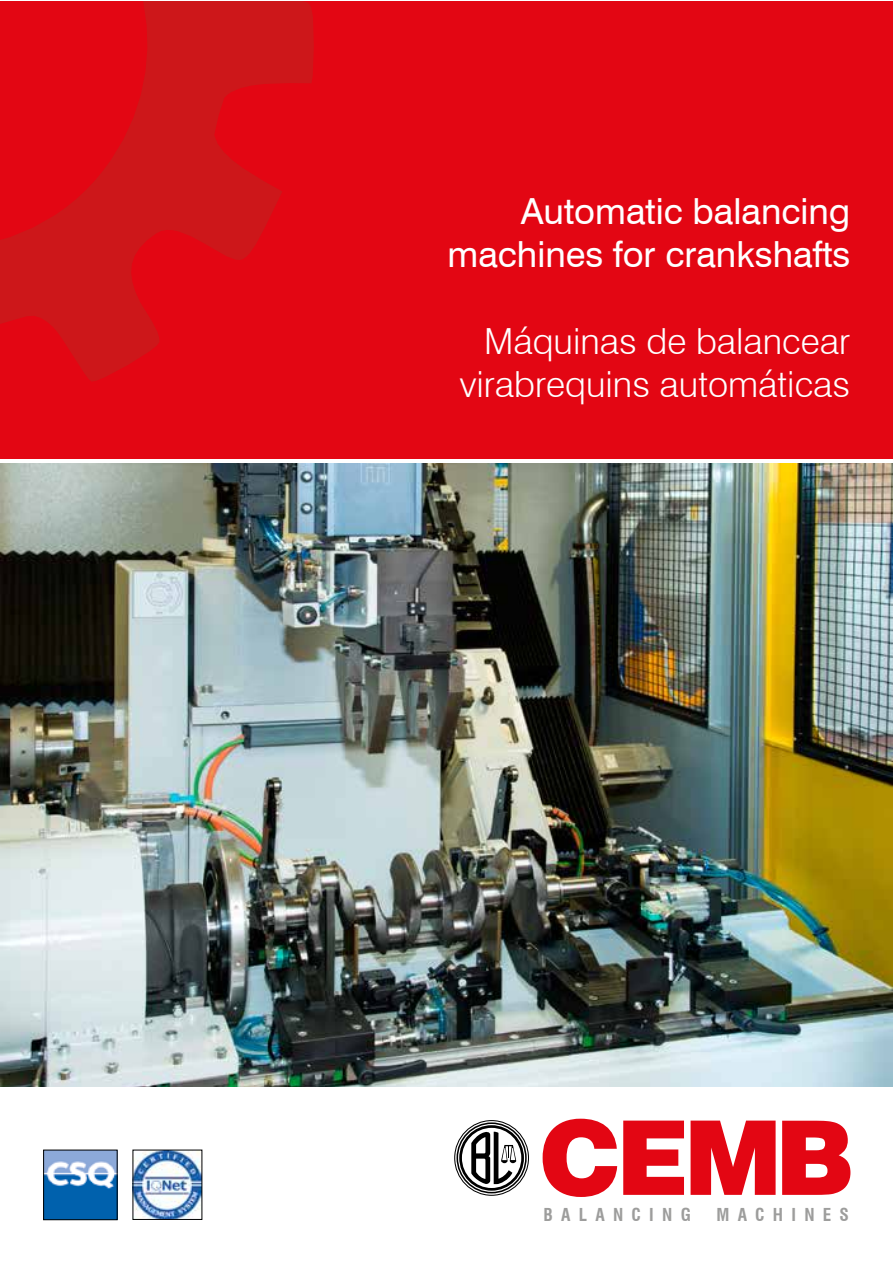
<style>
.page{position:relative;width:893px;height:1263px;background:#fff}
.page>*{position:absolute;margin:0;border:0;box-sizing:border-box;transform-origin:0 0}
.t1{font:300 36px/43.2px "Swiss 721 BT";color:#fff;text-align:right}
.t2{font:36px/43.2px "Swiss 721 BT";color:#fff;text-align:right}
.t3{font:700 condensed 17.4px "Swiss 721 BT";letter-spacing:.48em;color:#9d9d9c}
</style>
<div class="page">
<img style="left:0;top:464px;width:892px;height:622px">
<div style="left:0;top:1px;width:892px;height:457px;background:#e30613"></div>
<svg style="left:0;top:1px;width:314px;height:381px"></svg>
<svg style="left:471px;top:1131px;width:45px;height:53px"></svg>
<div style="left:459px;top:1125px;width:65px;height:66px;border:3px solid #000;border-radius:50%"></div>
<div style="left:456px;top:1122px;width:71px;height:71px;border:2px solid #000;border-radius:50%"></div>
<div style="left:454px;top:1120px;width:75px;height:76px;border:1px solid #000;border-radius:50%"></div>
<svg style="left:782px;top:1121px;width:68px;height:74px"></svg>
<svg style="left:691px;top:1120px;width:85px;height:75px"></svg>
<svg style="left:623px;top:1120px;width:61px;height:75px"></svg>
<svg style="left:543px;top:1119px;width:74px;height:78px"></svg>
<img style="left:45px;top:1152px;width:71px;height:66px">
<div style="left:43px;top:1150px;width:75px;height:70px;border:1px solid #000"></div>
<img style="left:135px;top:1152px;width:65px;height:66px">
<p class="t2" style="left:447px;top:189px;width:404px">Automatic balancing machines for crankshafts</p>
<p class="t1" style="left:460px;top:319px;width:392px">Máquinas de balancear virabrequins automáticas</p>
<p class="t3" style="left:544px;top:1204px;width:149px">BALANCING</p>
<p class="t3" style="left:716px;top:1204px;width:134px">MACHINES</p>
</div>
